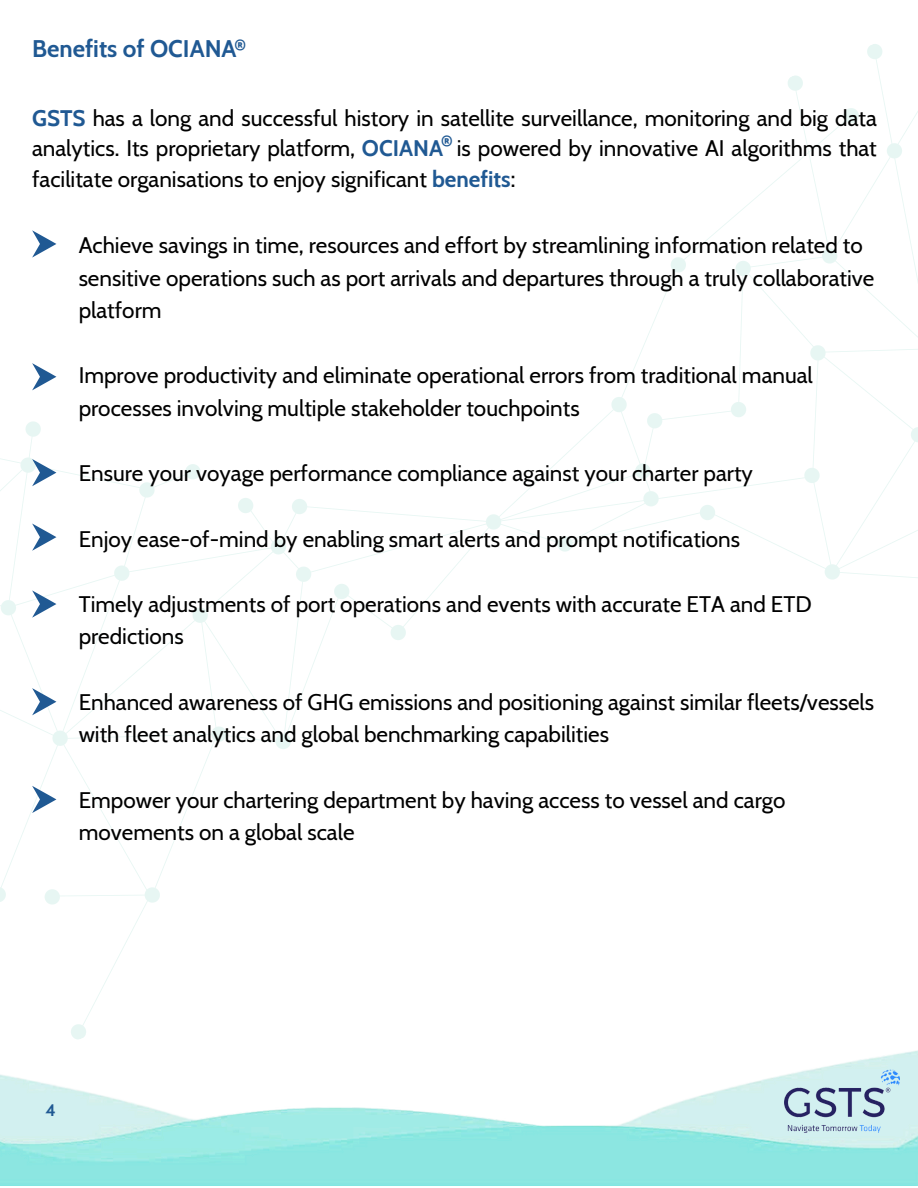
<style>
.page{position:relative;width:918px;height:1188px;background:#fff}
.page>*{position:absolute;margin:0;border:0;box-sizing:border-box;transform-origin:0 0}
.t1{font:700 24px "Cabin";color:#205993}
.t2{font:22.5px/32.7px "Cabin";color:#000}
.t3{font:700 16.65px "Cabin";color:#205993}
.t4{font:700 16.5px "Cabin";color:#205993}
.s1{font-weight:700;color:#205993}
</style>
<div class="page">
<svg style="left:71px;top:1032px;width:15px;height:3px"></svg>
<svg style="left:229px;top:553px;width:118px;height:196px"></svg>
<svg style="left:236px;top:498px;width:73px;height:59px"></svg>
<svg style="left:0;top:464px;width:229px;height:568px"></svg>
<svg style="left:383px;top:44px;width:535px;height:596px"></svg>
<svg style="left:743px;top:405px;width:26px;height:203px"></svg>
<svg style="left:769px;top:405px;width:149px;height:225px"></svg>
<svg style="left:551px;top:115px;width:367px;height:290px"></svg>
<img style="left:0;top:1035px;width:918px;height:151px">
<img style="left:784px;top:1069px;width:115px;height:63px">
<svg style="left:32px;top:230px;width:24px;height:27px"></svg>
<svg style="left:32px;top:363px;width:24px;height:27px"></svg>
<svg style="left:18px;top:455px;width:38px;height:31px"></svg>
<svg style="left:32px;top:524px;width:24px;height:27px"></svg>
<svg style="left:32px;top:590px;width:24px;height:27px"></svg>
<svg style="left:32px;top:688px;width:24px;height:27px"></svg>
<svg style="left:0;top:728px;width:70px;height:179px"></svg>
<p class="t1" style="left:32px;top:34px;width:206px">Benefits of OCIANA</p>
<p class="t4" style="left:234px;top:35px;width:13px">®</p>
<p class="t2" style="left:32px;top:103px;width:846px;line-height:30.3px;text-align:justify"><span class="s1">GSTS</span> has a long and successful history in satellite surveillance, monitoring and big data analytics. Its proprietary platform, <span class="s1">OCIANA</span> is powered by innovative AI algorithms that facilitate organisations to enjoy significant <span class="s1">benefits</span>:</p>
<p class="t4" style="left:441px;top:131px;width:13px">®</p>
<h1 class="t2" style="left:79px;top:229px;width:797px">Achieve savings in time, resources and effort by streamlining information related to sensitive operations such as port arrivals and departures through a truly collaborative platform</h1>
<p class="t2" style="left:79px;top:359px;width:736px">Improve productivity and eliminate operational errors from traditional manual processes involving multiple stakeholder touchpoints</p>
<p class="t2" style="left:79px;top:457px;width:676px">Ensure your voyage performance compliance against your charter party</p>
<p class="t2" style="left:79px;top:522px;width:663px">Enjoy ease-of-mind by enabling smart alerts and prompt notifications</p>
<p class="t2" style="left:79px;top:587px;width:735px">Timely adjustments of port operations and events with accurate ETA and ETD predictions</p>
<p class="t2" style="left:79px;top:685px;width:797px">Enhanced awareness of GHG emissions and positioning against similar fleets/vessels with fleet analytics and global benchmarking capabilities</p>
<p class="t2" style="left:79px;top:783px;width:708px">Empower your chartering department by having access to vessel and cargo movements on a global scale</p>
<p class="t3" style="left:45px;top:1100px;width:12px">4</p>
</div>
